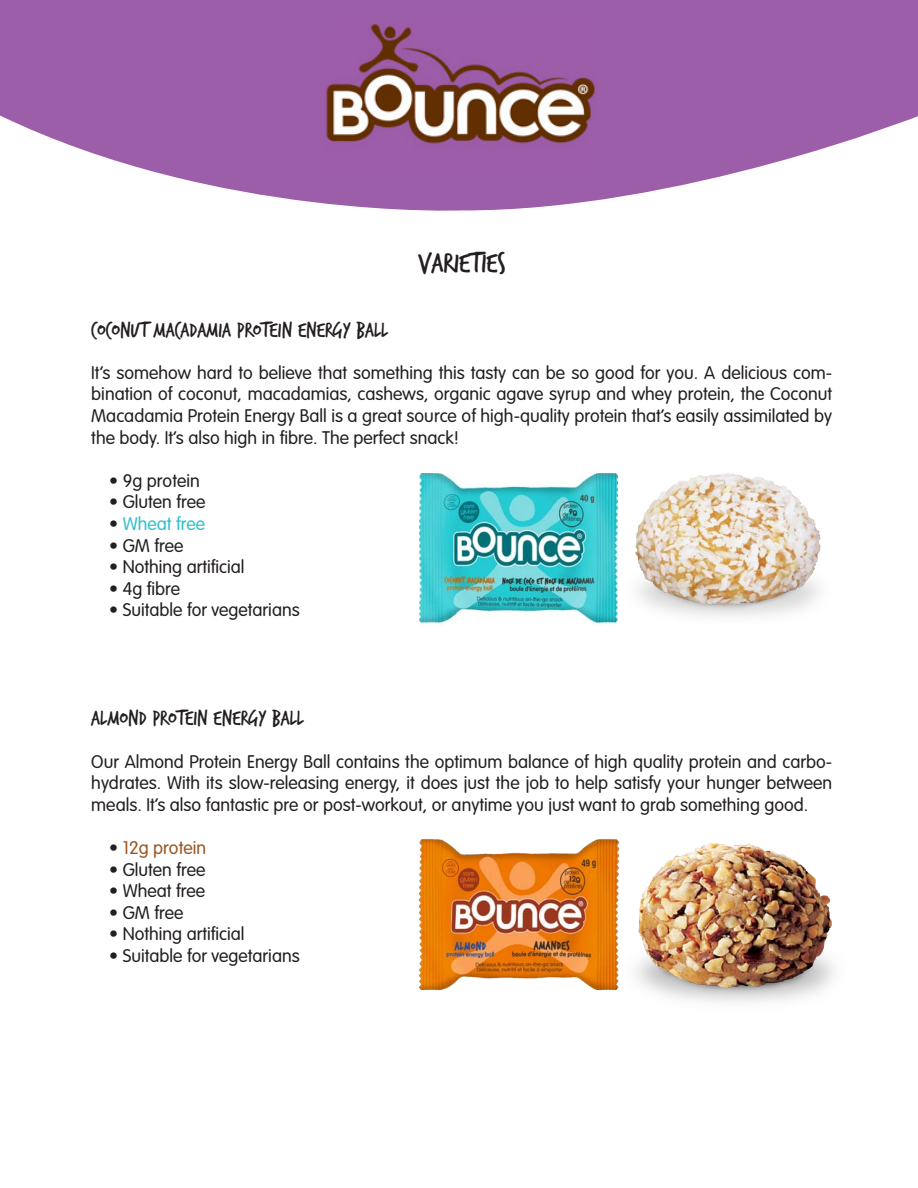
<style>
.page{position:relative;width:918px;height:1188px;background:#fff}
.page>*{position:absolute;margin:0;border:0;box-sizing:border-box;transform-origin:0 0}
.t1{font:30px "Trash Hand";color:#231f20}
.t2{font:22.5px "Trash Hand";color:#231f20}
.t3{font:300 18px/21.6px "VAG Rounded Std";color:#231f20;text-align:justify}
.t4{font:300 18px "VAG Rounded Std";color:#995623}
.t5{font:300 18px "VAG Rounded Std";color:#32c0cb}
.s1{color:#231f20}
</style>
<div class="page">
<img style="left:419px;top:473px;width:199px;height:151px">
<div style="left:1px;top:0;width:917px;height:114px;background:#9c5da9"></div>
<img style="left:324px;top:23px;width:273px;height:91px">
<svg style="left:0;top:114px;width:918px;height:97px"></svg>
<img style="left:418px;top:839px;width:202px;height:152px">
<img style="left:636px;top:843px;width:199px;height:160px">
<img style="left:635px;top:473px;width:186px;height:144px">
<p class="t1" style="left:418px;top:248px;width:90px">VARIETIES</p>
<p class="t2" style="left:91px;top:319px;width:299px">COCONUT MACADAMIA PROTEIN ENERGY BALL</p>
<p class="t3" style="left:91px;top:362px;width:742px">It’s somehow hard to believe that something this tasty can be so good for you. A delicious com&shy;bination of coconut, macadamias, cashews, organic agave syrup and whey protein, the Coconut Macadamia Protein Energy Ball is a great source of high-quality protein that’s easily assimilated by the body. It’s also high in fibre. The perfect snack!</p>
<p class="t3" style="left:109px;top:470px;width:92px">• 9g protein</p>
<p class="t3" style="left:109px;top:492px;width:98px">• Gluten free</p>
<p class="t5" style="left:109px;top:513px;width:97px"><span class="s1">•</span> Wheat free</p>
<p class="t3" style="left:109px;top:535px;width:76px">• GM free</p>
<p class="t3" style="left:109px;top:557px;width:137px">• Nothing artificial</p>
<p class="t3" style="left:109px;top:578px;width:73px">• 4g fibre</p>
<p class="t3" style="left:109px;top:600px;width:192px">• Suitable for vegetarians</p>
<p class="t2" style="left:91px;top:707px;width:214px">ALMOND PROTEIN ENERGY BALL</p>
<p class="t3" style="left:91px;top:751px;width:742px">Our Almond Protein Energy Ball contains the optimum balance of high quality protein and carbo&shy;hydrates. With its slow-releasing energy, it does just the job to help satisfy your hunger between meals. It’s also fantastic pre or post-workout, or anytime you just want to grab something good.</p>
<p class="t4" style="left:109px;top:837px;width:98px"><span class="s1">•</span> 12g protein</p>
<p class="t3" style="left:109px;top:859px;width:98px">• Gluten free</p>
<p class="t3" style="left:109px;top:881px;width:97px">• Wheat free</p>
<p class="t3" style="left:109px;top:902px;width:76px">• GM free</p>
<p class="t3" style="left:109px;top:924px;width:137px">• Nothing artificial</p>
<p class="t3" style="left:109px;top:946px;width:192px">• Suitable for vegetarians</p>
</div>
